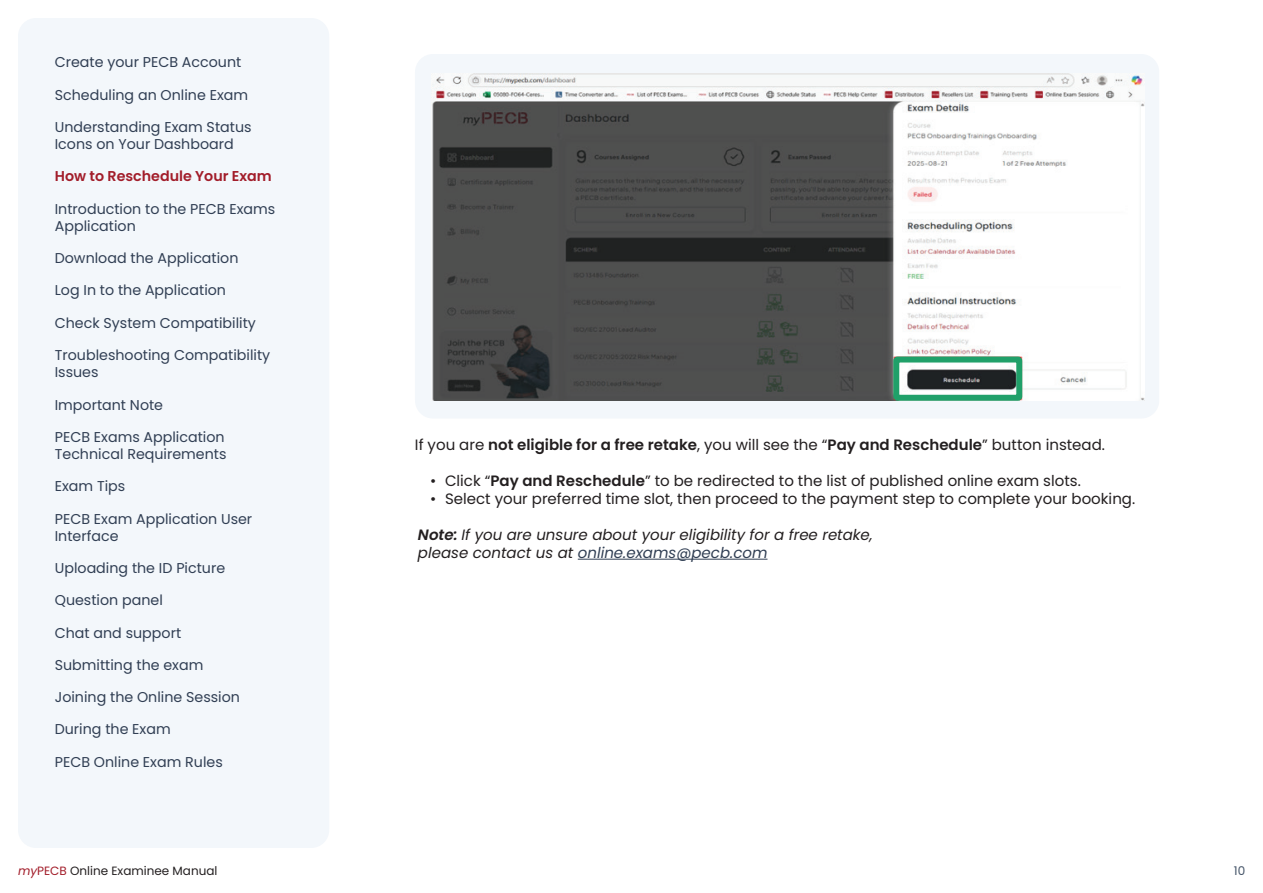
<style>
.page{position:relative;width:1263px;height:893px;background:#fff}
.page>*{position:absolute;margin:0;border:0;box-sizing:border-box;transform-origin:0 0}
.t1{font:15px "Poppins";color:#231f20}
.t2{font:italic 15px/18px "Poppins";color:#231f20}
.t3{font:600 15px "Poppins";color:#231f20}
.t4{font:14.25px/17.2px "Poppins";color:#313f54}
.t5{font:600 14.25px "Poppins";color:#a21d2a}
.t6{font:12px "Poppins";color:#231f20}
.t7{font:12px "Poppins";color:#465569}
.s1{font-weight:400}
.s2{font-weight:600}
.s3{color:#313f54}
.s4{font-style:italic;color:#a21d2a}
.s5{color:#a21d2a}
</style>
<div class="page">
<div style="left:18px;top:18px;width:311px;height:830px;background:#f3f7fb;border-radius:18px"></div>
<hr style="left:578px;top:559px;width:189px;height:1px;background:#313f54">
<div style="left:415px;top:54px;width:744px;height:365px;background:#f3f7fb;border-radius:18px"></div>
<img style="left:432px;top:74px;width:712px;height:327px">
<div style="left:893px;top:356px;width:129px;height:45px;border:6px solid #20a069;border-radius:2px"></div>
<p class="t4" style="left:55px;top:54px;width:188px">Create your PECB Account</p>
<p class="t4" style="left:55px;top:86px;width:195px">Scheduling an Online Exam</p>
<p class="t4" style="left:55px;top:118px;width:198px">Understanding Exam Status<br>Icons on Your Dashboard</p>
<p class="t5" style="left:55px;top:168px;width:219px">How to Reschedule Your Exam</p>
<p class="t4" style="left:55px;top:200px;width:222px">Introduction to the PECB Exams<br>Application</p>
<p class="t4" style="left:55px;top:250px;width:185px">Download the Application</p>
<p class="t4" style="left:55px;top:282px;width:173px">Log In to the Application</p>
<p class="t4" style="left:55px;top:314px;width:203px">Check System Compatibility</p>
<p class="t4" style="left:55px;top:346px;width:217px">Troubleshooting Compatibility<br>Issues</p>
<p class="t4" style="left:55px;top:396px;width:110px">Important Note</p>
<p class="t4" style="left:55px;top:428px;width:173px">PECB Exams Application<br>Technical Requirements</p>
<p class="t4" style="left:55px;top:478px;width:72px">Exam Tips</p>
<p class="t4" style="left:55px;top:510px;width:199px">PECB Exam Application User<br>Interface</p>
<p class="t4" style="left:55px;top:559px;width:172px">Uploading the ID Picture</p>
<p class="t4" style="left:55px;top:592px;width:110px">Question panel</p>
<p class="t4" style="left:55px;top:624px;width:128px">Chat and support</p>
<p class="t4" style="left:55px;top:656px;width:150px">Submitting the exam</p>
<p class="t4" style="left:55px;top:688px;width:187px">Joining the Online Session</p>
<p class="t4" style="left:55px;top:721px;width:117px">During the Exam</p>
<p class="t4" style="left:55px;top:753px;width:170px">PECB Online Exam Rules</p>
<p class="t3" style="left:415px;top:436px;width:691px"><span class="s1">If you are</span> not eligible for a free retake<span class="s1">, you will see the “</span>Pay and Reschedule<span class="s1">” button instead.</span></p>
<p class="t1" style="left:430px;top:472px;width:652px">• Click “<span class="s2">Pay and Reschedule</span>” to be redirected to the list of published online exam slots.</p>
<p class="t1" style="left:430px;top:490px;width:707px">• Select your preferred time slot, then proceed to the payment step to complete your booking.</p>
<p class="t2" style="left:418px;top:526px;width:456px"><span class="s2">Note:</span> If you are unsure about your eligibility for a free retake, please contact us at <span class="s3">online.exams@pecb.com</span></p>
<p class="t6" style="left:18px;top:863px;width:201px"><span class="s4">my</span><span class="s5">PECB</span> Online Examinee Manual</p>
<p class="t7" style="left:1234px;top:863px;width:13px">10</p>
</div>
